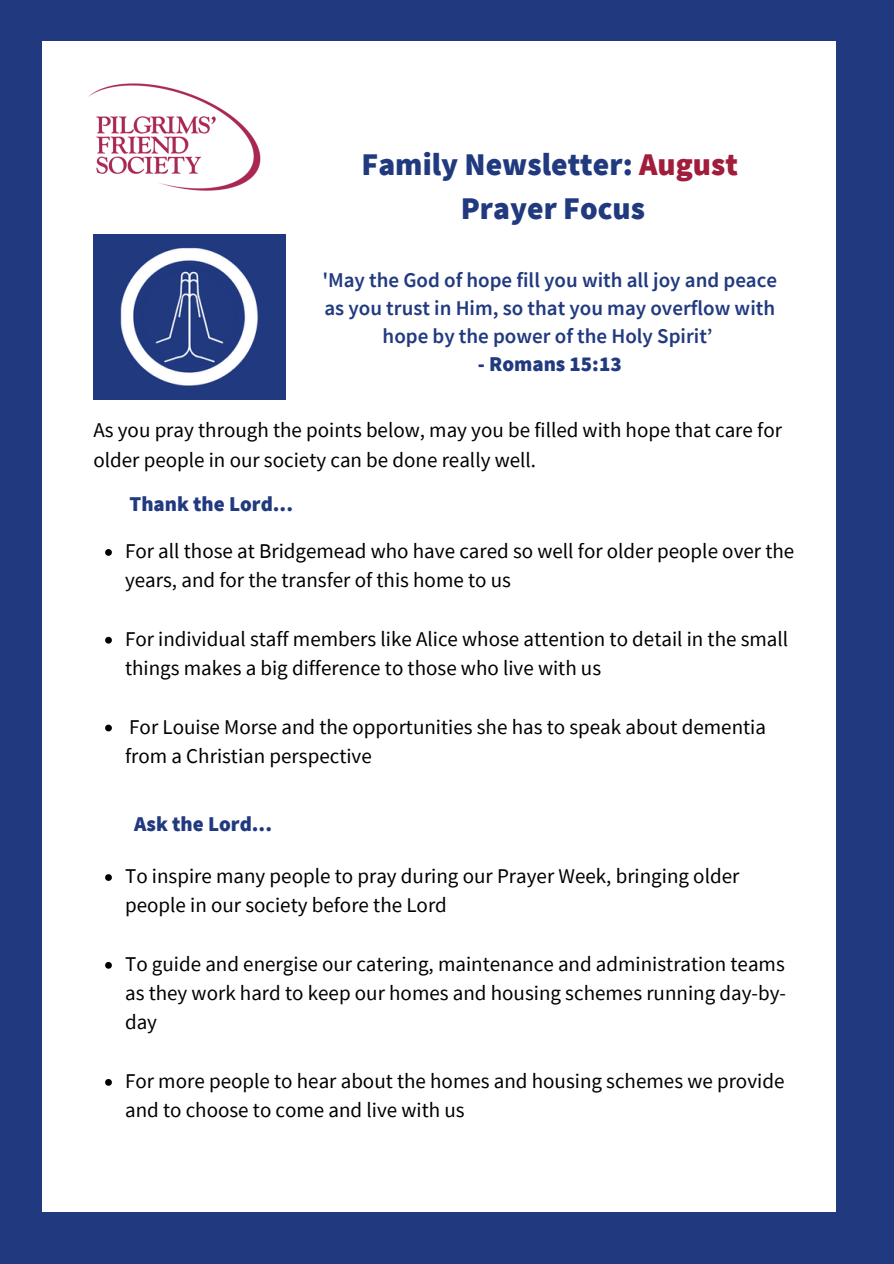
<style>
.page{position:relative;width:894px;height:1264px;background:#fff}
.page>*{position:absolute;margin:0;border:0;box-sizing:border-box;transform-origin:0 0}
.t1{font:900 31.5px/43.8px "Source Sans Pro";color:#213a7f;text-align:center}
.t2{font:21px/29.2px "Source Sans Pro";color:#000}
.t3{font:600 21px/28px "Source Sans Pro";color:#213a7f;text-align:center}
.t4{font:900 21px "Source Sans Pro";color:#213a7f}
.s1{color:#a01d3b}
</style>
<div class="page">
<div style="left:0;top:0;width:893px;height:1263px;background:#213a7f"></div>
<div style="left:42px;top:41px;width:793px;height:1170px;background:#fff"></div>
<img style="left:93px;top:234px;width:193px;height:166px">
<img style="left:88px;top:83px;width:173px;height:108px">
<svg style="left:105px;top:549px;width:7px;height:7px"></svg>
<svg style="left:105px;top:637px;width:7px;height:6px"></svg>
<svg style="left:105px;top:724px;width:7px;height:7px"></svg>
<svg style="left:105px;top:874px;width:7px;height:6px"></svg>
<svg style="left:105px;top:962px;width:7px;height:6px"></svg>
<svg style="left:105px;top:1079px;width:7px;height:6px"></svg>
<h2 class="t1" style="left:361px;top:142px;width:378px">Family Newsletter: <span class="s1">August<br></span>Prayer Focus</h2>
<p class="t3" style="left:322px;top:266px;width:456px">'May the God of hope fill you with all joy and peace as you trust in Him, so that you may overflow with hope by the power of the Holy Spirit’</p>
<p class="t4" style="left:477px;top:351px;width:145px">- Romans 15:13</p>
<h2 class="t2" style="left:93px;top:415px;width:690px">As you pray through the points below, may you be filled with hope that care for older people in our society can be done really well.</h2>
<p class="t4" style="left:129px;top:490px;width:165px">Thank the Lord...</p>
<h2 class="t2" style="left:125px;top:536px;width:670px">For all those at Bridgemead who have cared so well for older people over the years, and for the transfer of this home to us</h2>
<p class="t2" style="left:125px;top:623px;width:664px">For individual staff members like Alice whose attention to detail in the small things makes a big difference to those who live with us</p>
<p class="t2" style="left:125px;top:711px;width:642px">For Louise Morse and the opportunities she has to speak about dementia from a Christian perspective</p>
<p class="t4" style="left:134px;top:810px;width:139px">Ask the Lord...</p>
<p class="t2" style="left:125px;top:861px;width:615px">To inspire many people to pray during our Prayer Week, bringing older people in our society before the Lord</p>
<p class="t2" style="left:125px;top:948px;width:662px;text-align:justify">To guide and energise our catering, maintenance and administration teams as they work hard to keep our homes and housing schemes running day-by&shy;day</p>
<p class="t2" style="left:125px;top:1065px;width:660px">For more people to hear about the homes and housing schemes we provide and to choose to come and live with us</p>
</div>
